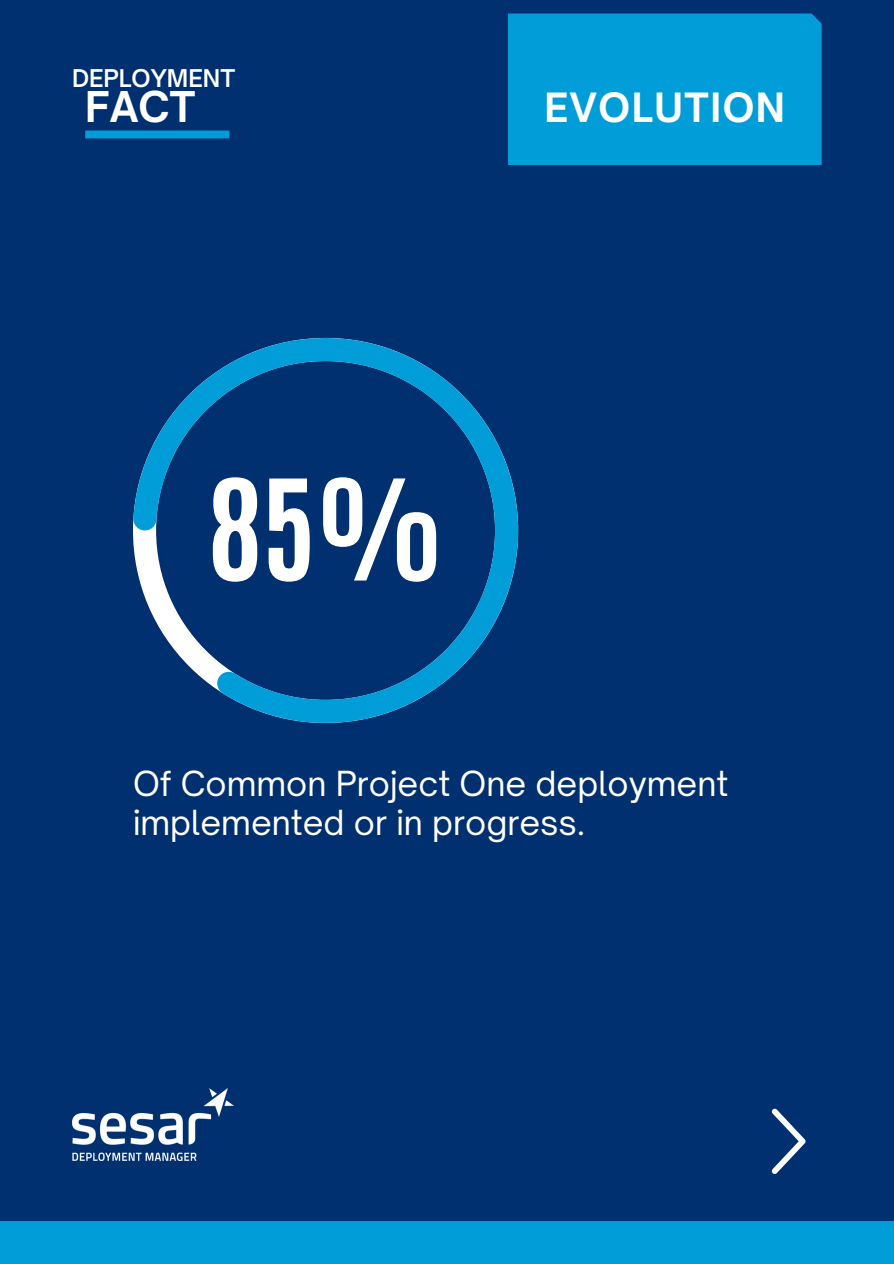
<style>
.page{position:relative;width:894px;height:1264px;background:#fff}
.page>*{position:absolute;margin:0;border:0;box-sizing:border-box;transform-origin:0 0}
.t1{font:700 118.65px "Antonio";color:#fff}
.t2{font:700 40.65px "Open Sauce One";color:#fff}
.t3{font:700 38.55px "Open Sauce One";letter-spacing:.04em;color:#fff}
.t4{font:33px/38.8px "Open Sauce One";color:#fff}
.t5{font:600 23.4px "Open Sauce One";color:#fff}
</style>
<div class="page">
<div style="left:0;top:0;width:893px;height:1263px;background:#00306f"></div>
<div style="left:85px;top:130px;width:144px;height:8px;background:#009dd9"></div>
<div style="left:0;top:1220px;width:893px;height:43px;background:#009dd9"></div>
<div style="left:508px;top:13px;width:313px;height:152px;background:#009dd9"></div>
<svg style="left:771px;top:1108px;width:34px;height:65px"></svg>
<svg style="left:133px;top:338px;width:385px;height:385px"></svg>
<img style="left:72px;top:1088px;width:161px;height:72px">
<p class="t5" style="left:72px;top:64px;width:165px">DEPLOYMENT</p>
<p class="t2" style="left:85px;top:81px;width:112px">FACT</p>
<p class="t3" style="left:544px;top:84px;width:242px">EVOLUTION</p>
<h1 class="t1" style="left:207px;top:445px;width:237px">85%</h1>
<p class="t4" style="left:133px;top:764px;width:596px">Of Common Project One deployment implemented or in progress.</p>
</div>
